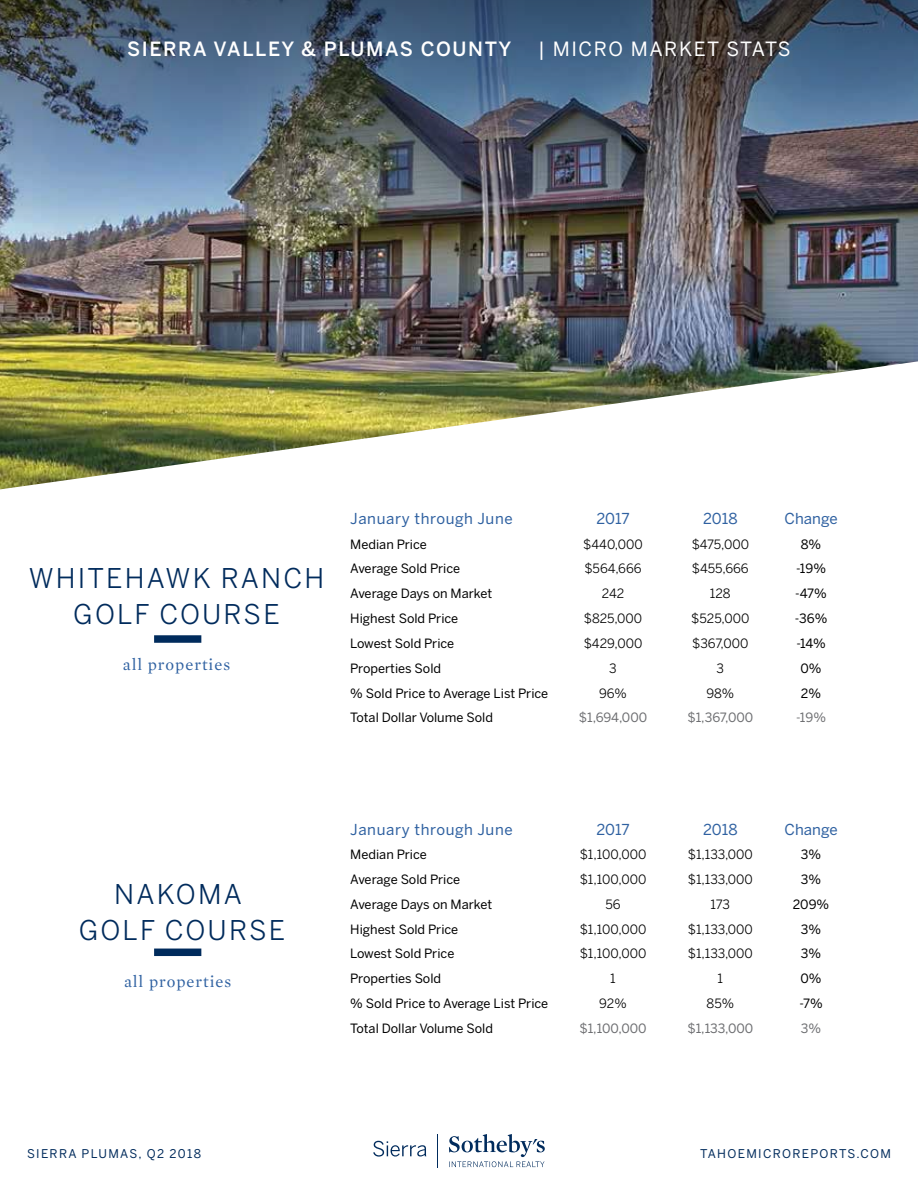
<style>
.page{position:relative;width:918px;height:1188px;background:#fff}
.page>*{position:absolute;margin:0;border:0;box-sizing:border-box;transform-origin:0 0}
.t1{font:27px/36px "Benton Sans";letter-spacing:.08em;color:#002b5c;text-align:center}
.t2{font:500 19.5px "Benton Sans";letter-spacing:.08em;color:#fff}
.t3{font:19.5px "Benton Sans";letter-spacing:.08em;color:#fff}
.t4{font:16.5px "Mercury Text G1";letter-spacing:.06em;color:#2f61a1}
.t5{font:15px "Benton Sans";letter-spacing:.04em;color:#2f61a1}
.t6{font:12.75px "Benton Sans";color:#000}
.t7{font:12.75px "Benton Sans";color:#000}
.t8{font:12.75px "Benton Sans";color:#6d6e71}
.t9{font:12px "Benton Sans";letter-spacing:.11em;color:#002b5c}
</style>
<div class="page">
<hr style="left:437px;top:1134px;width:1px;height:33px;background:#002b5c">
<svg style="left:449px;top:1134px;width:96px;height:33px"></svg>
<svg style="left:373px;top:1141px;width:53px;height:16px"></svg>
<img style="left:0;top:227px;width:918px;height:262px">
<div style="left:154px;top:635px;width:47px;height:8px;background:#002b5c"></div>
<div style="left:154px;top:949px;width:47px;height:7px;background:#002b5c"></div>
<img style="left:0;top:0;width:918px;height:227px">
<h2 class="t2" style="left:127px;top:37px;width:386px">SIERRA VALLEY &amp; PLUMAS COUNTY</h2>
<h2 class="t3" style="left:538px;top:37px;width:254px">| MICRO MARKET STATS</h2>
<h1 class="t1" style="left:29px;top:560px;width:297px">WHITEHAWK RANCH<br>GOLF COURSE</h1>
<p class="t4" style="left:123px;top:653px;width:109px">all properties</p>
<p class="t5" style="left:350px;top:510px;width:164px">January through June</p>
<p class="t5" style="left:596px;top:510px;width:35px">2017</p>
<p class="t5" style="left:703px;top:510px;width:36px">2018</p>
<p class="t5" style="left:785px;top:510px;width:55px">Change</p>
<p class="t6" style="left:350px;top:536px;width:78px">Median Price</p>
<p class="t7" style="left:583px;top:536px;width:61px">$440,000</p>
<p class="t7" style="left:692px;top:536px;width:59px">$475,000</p>
<p class="t6" style="left:801px;top:536px;width:22px">8%</p>
<p class="t6" style="left:350px;top:561px;width:112px">Average Sold Price</p>
<p class="t7" style="left:584px;top:561px;width:59px">$564,666</p>
<p class="t7" style="left:692px;top:561px;width:58px">$455,666</p>
<p class="t6" style="left:796px;top:561px;width:32px">-19%</p>
<p class="t6" style="left:350px;top:586px;width:144px">Average Days on Market</p>
<p class="t7" style="left:602px;top:586px;width:24px">242</p>
<p class="t7" style="left:710px;top:586px;width:22px">128</p>
<p class="t6" style="left:795px;top:586px;width:33px">-47%</p>
<p class="t6" style="left:350px;top:611px;width:110px">Highest Sold Price</p>
<p class="t7" style="left:584px;top:611px;width:60px">$825,000</p>
<p class="t7" style="left:691px;top:611px;width:60px">$525,000</p>
<p class="t6" style="left:795px;top:611px;width:34px">-36%</p>
<p class="t6" style="left:350px;top:636px;width:106px">Lowest Sold Price</p>
<p class="t7" style="left:584px;top:636px;width:60px">$429,000</p>
<p class="t7" style="left:692px;top:636px;width:58px">$367,000</p>
<p class="t6" style="left:796px;top:636px;width:31px">-14%</p>
<p class="t6" style="left:350px;top:661px;width:92px">Properties Sold</p>
<p class="t7" style="left:609px;top:661px;width:9px">3</p>
<p class="t7" style="left:717px;top:661px;width:9px">3</p>
<p class="t6" style="left:801px;top:661px;width:23px">0%</p>
<p class="t6" style="left:350px;top:685px;width:200px">% Sold Price to Average List Price</p>
<p class="t7" style="left:599px;top:685px;width:29px">96%</p>
<p class="t7" style="left:706px;top:685px;width:29px">98%</p>
<p class="t6" style="left:801px;top:685px;width:22px">2%</p>
<p class="t6" style="left:350px;top:710px;width:144px">Total Dollar Volume Sold</p>
<p class="t8" style="left:579px;top:710px;width:70px">$1,694,000</p>
<p class="t8" style="left:687px;top:710px;width:67px">$1,367,000</p>
<p class="t8" style="left:796px;top:710px;width:32px">-19%</p>
<h1 class="t1" style="left:79px;top:876px;width:208px">NAKOMA<br>GOLF COURSE</h1>
<p class="t4" style="left:124px;top:969px;width:109px">all properties</p>
<p class="t5" style="left:350px;top:820px;width:164px">January through June</p>
<p class="t5" style="left:596px;top:820px;width:35px">2017</p>
<p class="t5" style="left:703px;top:820px;width:36px">2018</p>
<p class="t5" style="left:785px;top:820px;width:55px">Change</p>
<p class="t6" style="left:350px;top:847px;width:78px">Median Price</p>
<p class="t7" style="left:580px;top:847px;width:68px">$1,100,000</p>
<p class="t7" style="left:688px;top:847px;width:67px">$1,133,000</p>
<p class="t6" style="left:801px;top:847px;width:22px">3%</p>
<p class="t6" style="left:350px;top:872px;width:112px">Average Sold Price</p>
<p class="t7" style="left:580px;top:872px;width:68px">$1,100,000</p>
<p class="t7" style="left:688px;top:872px;width:67px">$1,133,000</p>
<p class="t6" style="left:801px;top:872px;width:22px">3%</p>
<p class="t6" style="left:350px;top:897px;width:144px">Average Days on Market</p>
<p class="t7" style="left:605px;top:897px;width:17px">56</p>
<p class="t7" style="left:711px;top:897px;width:21px">173</p>
<p class="t6" style="left:793px;top:897px;width:38px">209%</p>
<p class="t6" style="left:350px;top:921px;width:110px">Highest Sold Price</p>
<p class="t7" style="left:580px;top:921px;width:68px">$1,100,000</p>
<p class="t7" style="left:688px;top:921px;width:67px">$1,133,000</p>
<p class="t6" style="left:801px;top:921px;width:22px">3%</p>
<p class="t6" style="left:350px;top:946px;width:106px">Lowest Sold Price</p>
<p class="t7" style="left:580px;top:946px;width:68px">$1,100,000</p>
<p class="t7" style="left:688px;top:946px;width:67px">$1,133,000</p>
<p class="t6" style="left:801px;top:946px;width:22px">3%</p>
<p class="t6" style="left:350px;top:971px;width:92px">Properties Sold</p>
<p class="t7" style="left:610px;top:971px;width:7px">1</p>
<p class="t7" style="left:718px;top:971px;width:7px">1</p>
<p class="t6" style="left:801px;top:971px;width:23px">0%</p>
<p class="t6" style="left:350px;top:996px;width:200px">% Sold Price to Average List Price</p>
<p class="t7" style="left:599px;top:996px;width:29px">92%</p>
<p class="t7" style="left:707px;top:996px;width:29px">85%</p>
<p class="t6" style="left:799px;top:996px;width:25px">-7%</p>
<p class="t6" style="left:350px;top:1021px;width:144px">Total Dollar Volume Sold</p>
<p class="t8" style="left:579px;top:1021px;width:69px">$1,100,000</p>
<p class="t8" style="left:687px;top:1021px;width:67px">$1,133,000</p>
<p class="t8" style="left:801px;top:1021px;width:22px">3%</p>
<p class="t9" style="left:27px;top:1147px;width:176px">SIERRA PLUMAS, Q2 2018</p>
<p class="t9" style="left:700px;top:1147px;width:192px">TAHOEMICROREPORTS.COM</p>
</div>
